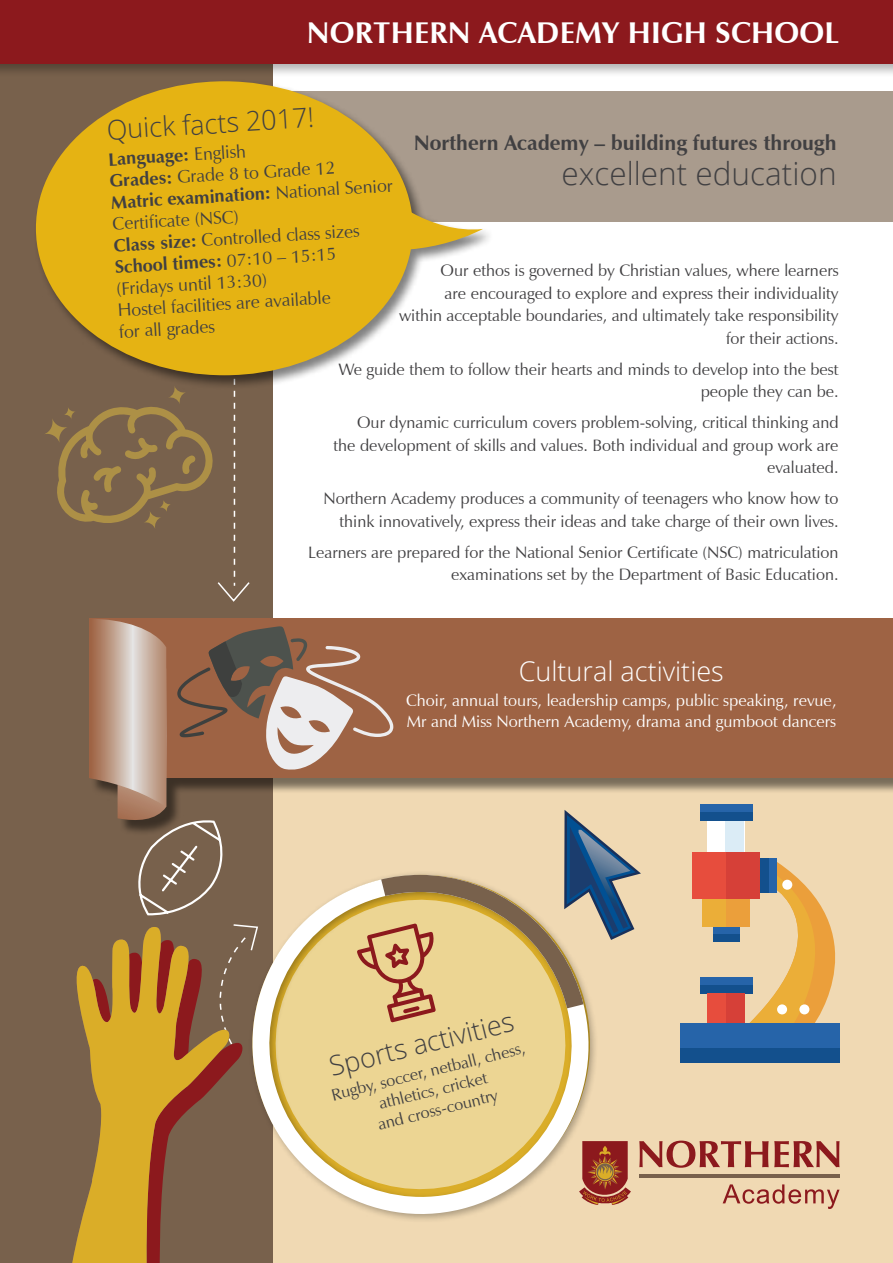
<style>
.page{position:relative;width:893px;height:1263px;background:#fff}
.page>*{position:absolute;margin:0;border:0;box-sizing:border-box;transform-origin:0 0}
.t1{font:300 31.5px "Open Sans";color:#414042}
.t2{font:700 30px "Zapf Humanist 601 BT";letter-spacing:.01em;color:#fff}
.t3{font:300 27px "Open Sans";color:#414042}
.t4{font:300 27px "Open Sans";color:#fff}
.t5{font:700 21px "Zapf Humanist 601 BT";color:#414042}
.t6{font:18px/21.9px "Zapf Humanist 601 BT";color:#414042}
.t7{font:16.5px/22.5px "Zapf Humanist 601 BT";color:#414042;text-align:right}
.t8{font:16.5px/21px "Zapf Humanist 601 BT";color:#fff}
.s1{font-weight:700}
</style>
<div class="page">
<div style="left:238px;top:91px;width:655px;height:131px;background:#a99b8d"></div>
<div style="left:0;top:658px;width:893px;height:605px;background:#f0d9b3"></div>
<div style="left:0;top:0;width:272px;height:1263px;background:#78614c"></div>
<div style="left:0;top:0;width:893px;height:78px;background:#000;opacity:.3"></div>
<div style="left:0;top:0;width:893px;height:64px;background:#8c191d"></div>
<div style="left:34px;top:80px;width:462px;height:310px;background:#000;opacity:.5"></div>
<div style="left:36px;top:81px;width:377px;height:294px;background:#e5b313;border-radius:50%"></div>
<svg style="left:407px;top:193px;width:76px;height:66px"></svg>
<svg style="left:56px;top:326px;width:198px;height:276px"></svg>
<svg style="left:44px;top:418px;width:24px;height:25px"></svg>
<div style="left:92px;top:621px;width:801px;height:215px;background:#000;opacity:.5"></div>
<div style="left:89px;top:619px;width:804px;height:159px;background:#9e6344"></div>
<svg style="left:252px;top:1046px;width:344px;height:185px;fill:#ecd593"></svg>
<svg style="left:72px;top:965px;width:161px;height:298px"></svg>
<div style="left:700px;top:977px;width:52px;height:17px;background:#2664a9"></div>
<div style="left:700px;top:985px;width:52px;height:9px;background:#13508d"></div>
<div style="left:708px;top:994px;width:37px;height:29px;background:#e74d3d"></div>
<div style="left:726px;top:994px;width:19px;height:29px;background:#d64038"></div>
<svg style="left:749px;top:862px;width:87px;height:161px"></svg>
<div style="left:680px;top:1023px;width:159px;height:40px;background:#2664a9"></div>
<div style="left:680px;top:1048px;width:159px;height:15px;background:#13508d"></div>
<div style="left:700px;top:804px;width:52px;height:16px;background:#2664a9"></div>
<div style="left:700px;top:812px;width:52px;height:8px;background:#13508d"></div>
<div style="left:713px;top:926px;width:27px;height:16px;background:#2664a9"></div>
<div style="left:713px;top:934px;width:27px;height:8px;background:#13508d"></div>
<div style="left:707px;top:820px;width:37px;height:32px;background:#fff"></div>
<div style="left:726px;top:820px;width:18px;height:32px;background:#dbecf6"></div>
<div style="left:702px;top:899px;width:47px;height:27px;background:#ebae38"></div>
<div style="left:726px;top:899px;width:23px;height:27px;background:#eb9f3b"></div>
<div style="left:692px;top:852px;width:68px;height:47px;background:#e74d3d"></div>
<div style="left:726px;top:852px;width:34px;height:47px;background:#d64038"></div>
<div style="left:760px;top:858px;width:17px;height:35px;background:#2664a9"></div>
<div style="left:760px;top:858px;width:8px;height:35px;background:#13508d"></div>
<div style="left:782px;top:880px;width:10px;height:10px;background:#fff;border-radius:50%"></div>
<div style="left:777px;top:1004px;width:10px;height:10px;background:#fff;border-radius:50%"></div>
<div style="left:799px;top:1004px;width:10px;height:10px;background:#fff;border-radius:50%"></div>
<svg style="left:89px;top:619px;width:552px;height:427px"></svg>
<svg style="left:579px;top:1141px;width:52px;height:64px"></svg>
<svg style="left:723px;top:1184px;width:116px;height:25px"></svg>
<svg style="left:639px;top:1140px;width:200px;height:28px"></svg>
<hr style="left:639px;top:1174px;width:200px;height:1px;background:#78614c">
<hr style="left:639px;top:1176px;width:200px;height:1px;background:#78614c">
<h2 class="t2" style="left:307px;top:14px;width:533px">NORTHERN ACADEMY HIGH SCHOOL</h2>
<h3 class="t3" style="left:105px;top:112px;width:209px;rotate:-4deg">Quick facts 2017!</h3>
<p class="t6" style="left:107px;top:149px;width:284px;rotate:-4deg"><span class="s1">Language:</span> English<br><span class="s1">Grades:</span> Grade 8 to Grade 12<br><span class="s1">Matric examination:</span> National Senior<br>Certifi cate (NSC)<br><span class="s1">Class size:</span> Controlled class sizes</p>
<p class="t6" style="left:114px;top:257px;width:224px;rotate:-4deg"><span class="s1">School times:</span> 07:10 – 15:15 (Fridays until 13:30)<br>Hostel facilities are available for all grades</p>
<p class="t5" style="left:414px;top:130px;width:424px">Northern Academy – building futures through</p>
<h1 class="t1" style="left:561px;top:152px;width:277px">excellent education</h1>
<p class="t7" style="left:399px;top:259px;width:441px">Our ethos is governed by Christian values, where learners<br>are encouraged to explore and express their individuality within acceptable boundaries, and ultimately take responsibility for their actions.</p>
<p class="t7" style="left:338px;top:358px;width:502px">We guide them to follow their hearts and minds to develop into the best people they can be.</p>
<p class="t7" style="left:333px;top:411px;width:507px">Our dynamic curriculum covers problem-solving, critical thinking and the development of skills and values. Both individual and group work are evaluated.</p>
<p class="t7" style="left:323px;top:487px;width:517px">Northern Academy produces a community of teenagers who know how to think innovatively, express their ideas and take charge of their own lives.</p>
<p class="t7" style="left:308px;top:541px;width:532px">Learners are prepared for the National Senior Certificate (NSC) matriculation examinations set by the Department of Basic Education.</p>
<h3 class="t4" style="left:519px;top:652px;width:207px">Cultural activities</h3>
<p class="t8" style="left:406px;top:690px;width:432px">Choir, annual tours, leadership camps, public speaking, revue,<br>Mr and Miss Northern Academy, drama and gumboot dancers</p>
<h3 class="t3" style="left:325px;top:1049px;width:191px;rotate:-14deg">Sports activities</h3>
<p class="t7" style="left:329px;top:1085px;width:200px;line-height:19.8px;text-align:center;rotate:-14deg">Rugby, soccer, netball, chess, athletics, cricket<br>and cross-country</p>
</div>
